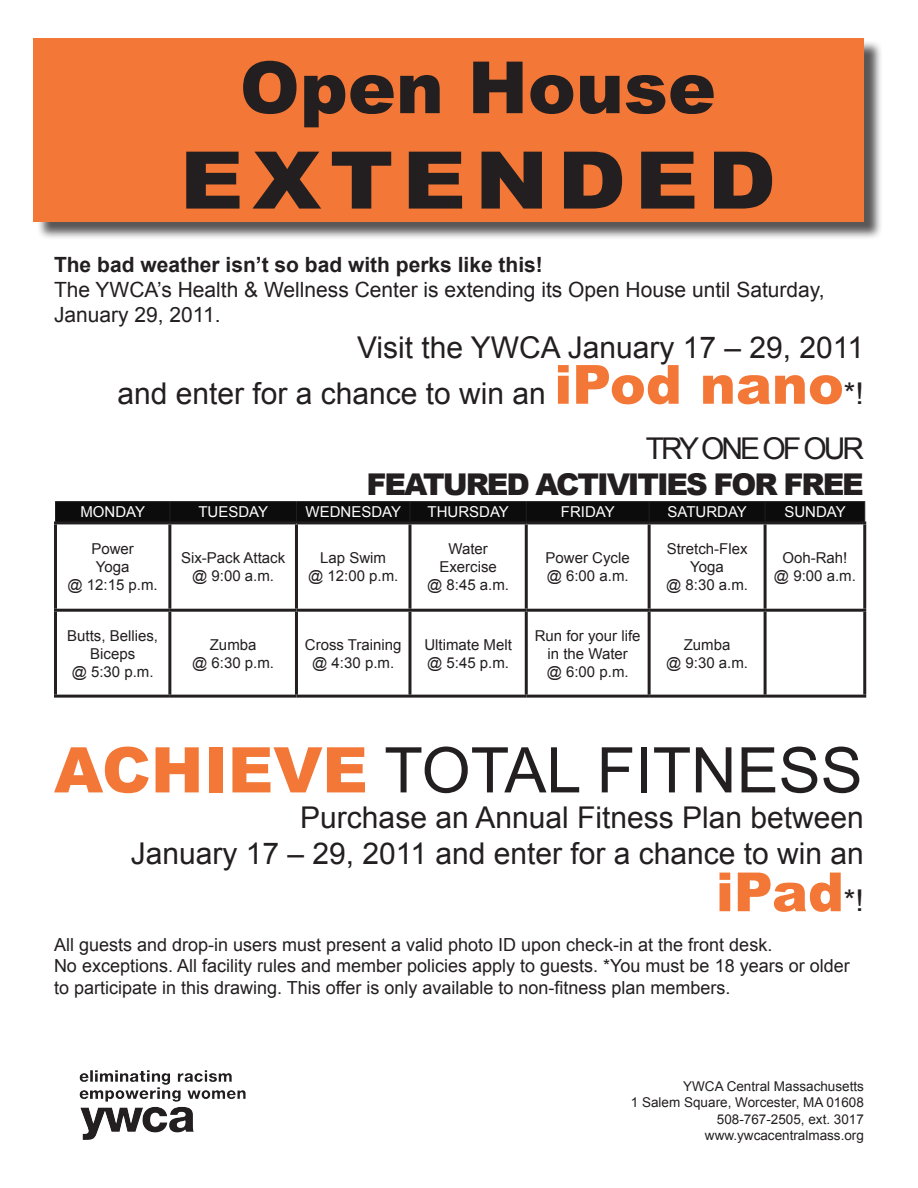
<style>
.page{position:relative;width:918px;height:1188px;background:#fff}
.page>*{position:absolute;margin:0;border:0;box-sizing:border-box;transform-origin:0 0}
.t1{font:900 79.5px "Arial";letter-spacing:.1em;color:#231f20;scale:1.11 1}
.t2{font:900 72px "Arial";color:#231f20}
.t3{font:63px "Arial";color:#231f20}
.t4{font:900 54px "Arial";color:#f37736}
.t5{font:30px "Arial";color:#231f20}
.t6{font:900 30px "Arial";letter-spacing:-.07em;color:#231f20}
.t7{font:30px "Arial";letter-spacing:-.1em;color:#231f20}
.t8{font:21px/25.2px "Arial";color:#231f20}
.t9{font:700 21px "Arial";color:#231f20}
.t10{font:18px/21.6px "Arial";color:#231f20}
.t11{font:15px/18px "Arial";color:#231f20;text-align:center}
.t12{font:15px "Arial";color:#fff}
.t13{font:13.5px "Arial";color:#231f20}
.s1{font-weight:900;font-size:54px;color:#f37736}
.s2{font-weight:900;color:#f37736}
.s3{font-weight:400;font-size:30px;color:#231f20}
</style>
<div class="page">
<div style="left:36px;top:40px;width:847px;height:200px;background:#231f20;opacity:.75"></div>
<div style="left:34px;top:38px;width:830px;height:183px;background:#f37736"></div>
<hr style="left:55px;top:501px;width:115px;height:1px;background:#231f20">
<hr style="left:170px;top:501px;width:126px;height:1px;background:#231f20">
<hr style="left:296px;top:501px;width:114px;height:1px;background:#231f20">
<hr style="left:410px;top:501px;width:116px;height:1px;background:#231f20">
<hr style="left:526px;top:501px;width:123px;height:1px;background:#231f20">
<hr style="left:649px;top:501px;width:116px;height:1px;background:#231f20">
<hr style="left:765px;top:501px;width:100px;height:1px;background:#231f20">
<div style="left:55px;top:502px;width:810px;height:19px;background:#0c0c0c"></div>
<hr style="left:54px;top:521px;width:116px;height:3px;background:#231f20">
<hr style="left:54px;top:524px;width:3px;height:85px;background:#231f20">
<hr style="left:863px;top:612px;width:3px;height:83px;background:#231f20">
<hr style="left:765px;top:695px;width:101px;height:3px;background:#231f20">
<hr style="left:54px;top:609px;width:116px;height:3px;background:#231f20">
<hr style="left:54px;top:612px;width:3px;height:83px;background:#231f20">
<hr style="left:54px;top:695px;width:116px;height:3px;background:#231f20">
<hr style="left:170px;top:521px;width:126px;height:3px;background:#231f20">
<hr style="left:168px;top:524px;width:3px;height:85px;background:#231f20">
<hr style="left:170px;top:609px;width:126px;height:3px;background:#231f20">
<hr style="left:168px;top:612px;width:3px;height:83px;background:#231f20">
<hr style="left:170px;top:695px;width:126px;height:3px;background:#231f20">
<hr style="left:296px;top:521px;width:114px;height:3px;background:#231f20">
<hr style="left:295px;top:524px;width:3px;height:85px;background:#231f20">
<hr style="left:296px;top:609px;width:114px;height:3px;background:#231f20">
<hr style="left:295px;top:612px;width:3px;height:83px;background:#231f20">
<hr style="left:296px;top:695px;width:114px;height:3px;background:#231f20">
<hr style="left:410px;top:521px;width:116px;height:3px;background:#231f20">
<hr style="left:408px;top:524px;width:3px;height:85px;background:#231f20">
<hr style="left:410px;top:609px;width:116px;height:3px;background:#231f20">
<hr style="left:408px;top:612px;width:3px;height:83px;background:#231f20">
<hr style="left:410px;top:695px;width:116px;height:3px;background:#231f20">
<hr style="left:526px;top:521px;width:123px;height:3px;background:#231f20">
<hr style="left:525px;top:524px;width:3px;height:85px;background:#231f20">
<hr style="left:526px;top:609px;width:123px;height:3px;background:#231f20">
<hr style="left:525px;top:612px;width:3px;height:83px;background:#231f20">
<hr style="left:526px;top:695px;width:123px;height:3px;background:#231f20">
<hr style="left:649px;top:521px;width:116px;height:3px;background:#231f20">
<hr style="left:648px;top:524px;width:3px;height:85px;background:#231f20">
<hr style="left:649px;top:609px;width:116px;height:3px;background:#231f20">
<hr style="left:648px;top:612px;width:3px;height:83px;background:#231f20">
<hr style="left:764px;top:612px;width:3px;height:83px;background:#231f20">
<hr style="left:649px;top:695px;width:116px;height:3px;background:#231f20">
<hr style="left:765px;top:521px;width:101px;height:3px;background:#231f20">
<hr style="left:764px;top:524px;width:3px;height:85px;background:#231f20">
<hr style="left:863px;top:524px;width:3px;height:85px;background:#231f20">
<hr style="left:765px;top:609px;width:101px;height:3px;background:#231f20">
<img style="left:90px;top:1070px;width:142px;height:15px">
<p class="t2" style="left:240px;top:35px;width:478px">Open House</p>
<p class="t1" style="left:180px;top:122px;width:539px">EXTENDED</p>
<p class="t9" style="left:54px;top:251px;width:490px">The bad weather isn’t so bad with perks like this!</p>
<p class="t8" style="left:54px;top:277px;width:772px">The YWCA’s Health &amp; Wellness Center is extending its Open House until Saturday,<br>January 29, 2011.</p>
<p class="t5" style="left:357px;top:328px;width:508px">Visit the YWCA January 17 – 29, 2011</p>
<p class="t5" style="left:117px;top:374px;width:748px">and enter for a chance to win an <span class="s1">iPod nano</span>*!</p>
<p class="t7" style="left:646px;top:429px;width:220px">TRY ONE OF OUR</p>
<p class="t6" style="left:367px;top:463px;width:499px">FEATURED ACTIVITIES FOR FREE</p>
<p class="t12" style="left:80px;top:502px;width:66px">MONDAY</p>
<p class="t12" style="left:198px;top:502px;width:71px">TUESDAY</p>
<p class="t12" style="left:306px;top:502px;width:97px">WEDNESDAY</p>
<p class="t12" style="left:428px;top:502px;width:83px">THURSDAY</p>
<p class="t12" style="left:561px;top:502px;width:55px">FRIDAY</p>
<p class="t12" style="left:668px;top:502px;width:81px">SATURDAY</p>
<p class="t12" style="left:784px;top:502px;width:63px">SUNDAY</p>
<p class="t11" style="left:91px;top:540px;width:44px">Power</p>
<p class="t11" style="left:96px;top:558px;width:35px">Yoga</p>
<p class="t11" style="left:68px;top:576px;width:92px">@ 12:15 p.m.</p>
<p class="t11" style="left:667px;top:540px;width:82px">Stretch-Flex<br>Yoga</p>
<p class="t11" style="left:666px;top:576px;width:83px">@ 8:30 a.m.</p>
<p class="t11" style="left:439px;top:540px;width:59px">Water<br>Exercise</p>
<p class="t11" style="left:427px;top:576px;width:83px">@ 8:45 a.m.</p>
<p class="t11" style="left:782px;top:549px;width:67px">Ooh-Rah!</p>
<p class="t11" style="left:774px;top:567px;width:83px">@ 9:00 a.m.</p>
<p class="t11" style="left:181px;top:549px;width:106px">Six-Pack Attack</p>
<p class="t11" style="left:192px;top:567px;width:83px">@ 9:00 a.m.</p>
<p class="t11" style="left:320px;top:549px;width:67px">Lap Swim</p>
<p class="t11" style="left:308px;top:567px;width:92px">@ 12:00 p.m.</p>
<p class="t11" style="left:546px;top:549px;width:86px">Power Cycle</p>
<p class="t11" style="left:547px;top:567px;width:83px">@ 6:00 a.m.</p>
<p class="t11" style="left:67px;top:627px;width:92px">Butts, Bellies,<br>Biceps</p>
<p class="t11" style="left:72px;top:663px;width:83px">@ 5:30 p.m.</p>
<p class="t11" style="left:210px;top:636px;width:48px">Zumba</p>
<p class="t11" style="left:192px;top:654px;width:83px">@ 6:30 p.m.</p>
<p class="t11" style="left:305px;top:636px;width:98px">Cross Training</p>
<p class="t11" style="left:312px;top:654px;width:83px">@ 4:30 p.m.</p>
<p class="t11" style="left:424px;top:636px;width:89px">Ultimate Melt</p>
<p class="t11" style="left:427px;top:654px;width:83px">@ 5:45 p.m.</p>
<p class="t11" style="left:535px;top:627px;width:107px">Run for your life in the Water</p>
<p class="t11" style="left:547px;top:663px;width:83px">@ 6:00 p.m.</p>
<p class="t11" style="left:684px;top:636px;width:48px">Zumba</p>
<p class="t11" style="left:666px;top:654px;width:83px">@ 9:30 a.m.</p>
<p class="t3" style="left:54px;top:729px;width:810px"><span class="s2">ACHIEVE</span> TOTAL FITNESS</p>
<p class="t5" style="left:300px;top:798px;width:565px">Purchase an Annual Fitness Plan between</p>
<p class="t5" style="left:131px;top:834px;width:735px">January 17 – 29, 2011 and enter for a chance to win an</p>
<p class="t4" style="left:716px;top:853px;width:150px">iPad<span class="s3">*!</span></p>
<p class="t10" style="left:54px;top:934px;width:720px">All guests and drop-in users must present a valid photo ID upon check-in at the front desk.</p>
<p class="t10" style="left:54px;top:955px;width:797px">No exceptions. All facility rules and member policies apply to guests. *You must be 18 years or older to participate in this drawing. This offer is only available to non-fitness plan members.</p>
<p class="t13" style="left:683px;top:1078px;width:182px">YWCA Central Massachusetts</p>
<p class="t13" style="left:631px;top:1094px;width:235px">1 Salem Square, Worcester, MA 01608</p>
<p class="t13" style="left:717px;top:1110px;width:149px">508-767-2505, ext. 3017</p>
<p class="t13" style="left:705px;top:1126px;width:161px">www.ywcacentralmass.org</p>
</div>
